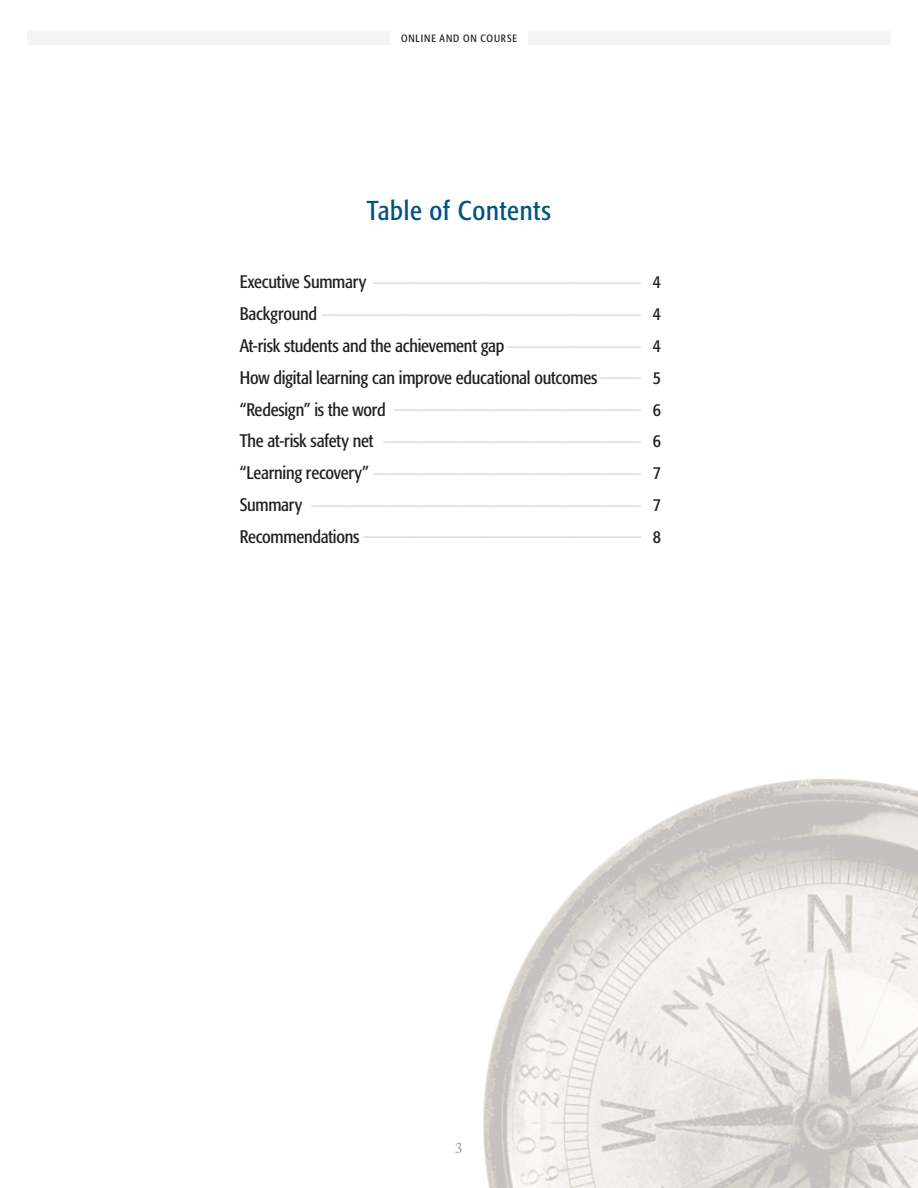
<style>
.page{position:relative;width:918px;height:1188px;background:#fff}
.page>*{position:absolute;margin:0;border:0;box-sizing:border-box;transform-origin:0 0}
.t1{font:condensed 27px "Formata";letter-spacing:.025em;color:#005480}
.TOC_Header{font:condensed 21px "Formata";color:#d1d2d4}
.TOC_Header-2{font:condensed 18px "Formata";letter-spacing:-.015em;color:#231f20}
.t2{font:15px "Adobe Caslon Pro";color:#787779}
.t3{font:condensed 10.5px "Formata";letter-spacing:.08em;color:#231f20}
</style>
<div class="page">
<div style="left:27px;top:31px;width:864px;height:14px;background:#f5f5f5"></div>
<div style="left:390px;top:31px;width:138px;height:14px;background:#fff"></div>
<img style="left:483px;top:779px;width:435px;height:409px">
<p class="t3" style="left:401px;top:32px;width:117px">ONLINE AND ON COURSE</p>
<p class="t1" style="left:367px;top:195px;width:186px">Table of Contents</p>
<p class="TOC_Header" style="left:240px;top:261px;width:423px"><sub>Executive</sub> <sub>Summary</sub> __________________________ <sub>4</sub></p>
<p class="TOC_Header" style="left:240px;top:293px;width:423px"><sub>Background</sub> _______________________________ <sub>4</sub></p>
<p class="TOC_Header-2" style="left:240px;top:335px;width:423px">At-risk students and the achievement gap <sup>_____________</sup> 4</p>
<p class="TOC_Header-2" style="left:240px;top:367px;width:423px">How digital learning can improve educational outcomes<sup>____</sup> 5</p>
<p class="TOC_Header" style="left:240px;top:388px;width:423px"><sub>“Redesign”</sub> <sub>is</sub> <sub>the</sub> <sub>word</sub> ________________________ <sub>6</sub></p>
<p class="TOC_Header" style="left:240px;top:420px;width:423px"><sub>The</sub> <sub>at-risk</sub> <sub>safety</sub> <sub>net</sub> _________________________ <sub>6</sub></p>
<p class="TOC_Header" style="left:240px;top:452px;width:423px"><sub>“Learning</sub> <sub>recovery”</sub> __________________________ <sub>7</sub></p>
<p class="TOC_Header" style="left:240px;top:484px;width:423px"><sub>Summary</sub> ________________________________ <sub>7</sub></p>
<p class="TOC_Header" style="left:240px;top:516px;width:423px"><sub>Recommendations</sub> ___________________________ <sub>8</sub></p>
<p class="t2" style="left:455px;top:1139px;width:9px">3</p>
</div>
